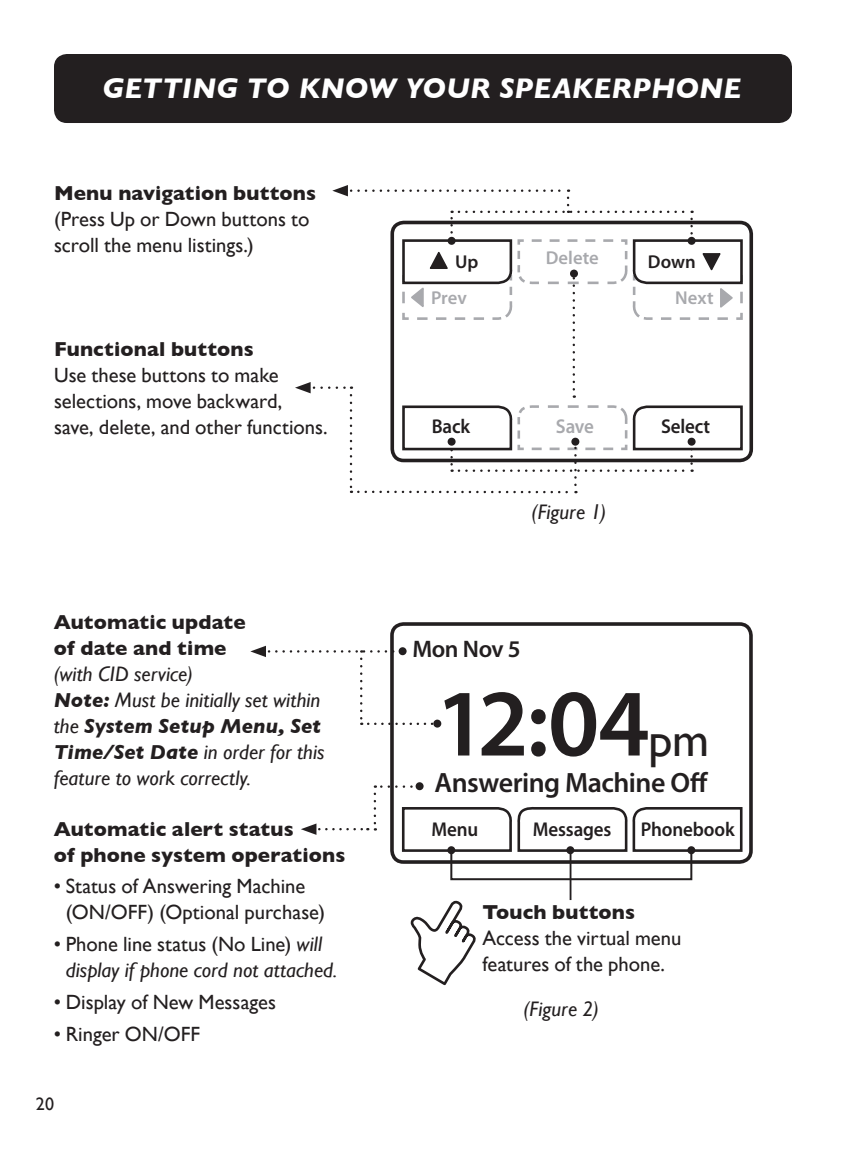
<style>
.page{position:relative;width:864px;height:1152px;background:#fff}
.page>*{position:absolute;margin:0;border:0;box-sizing:border-box;transform-origin:0 0}
.Body_text{font:600 96px "Myriad Pro";color:#231f20}
.Page_Header_Black_Bo{font:italic 700 29px "Gill Sans";letter-spacing:.005em;color:#fff}
.Body_text-2{font:600 28px "Myriad Pro";letter-spacing:-.02em;color:#231f20}
.Body_text-3{font:600 24px "Myriad Pro";letter-spacing:-.015em;color:#231f20}
.Body_text-4{font:italic 21px/26px "Gill Sans";letter-spacing:.005em;color:#231f20}
.Body_text-5{font:20.6px/26px "Gill Sans";color:#231f20}
.Body_text-6{font:700 20.6px/26px "Gill Sans";letter-spacing:.005em;color:#231f20}
.Body_text-7{font:italic 700 20.6px "Gill Sans";letter-spacing:.01em;color:#231f20}
.Body_text-8{font:600 20px "Myriad Pro";letter-spacing:-.01em;color:#231f20;scale:.95 1}
.Body_text-9{font:600 20px "Myriad Pro";color:#a8a9ad;scale:.95 1}
.Body_text-10{font:600 18.6px "Myriad Pro";letter-spacing:.005em;color:#a8a9ad}
.Body_text-11{font:600 18.6px "Myriad Pro";color:#231f20}
.t1{font:18px "Gill Sans";color:#231f20}
.s1{font-weight:700}
.s2{font-weight:700;font-size:20.6px}
.s3{font-weight:400;font-size:21px}
.s4{font-style:italic;font-size:21px}
.s5{font-family:"Gill Sans";font-weight:400;font-size:48px}
</style>
<div class="page">
<div style="left:54px;top:54px;width:738px;height:69px;background:#231f20;border-radius:13px"></div>
<svg style="left:295px;top:185px;width:449px;height:308px"></svg>
<svg style="left:250px;top:646px;width:188px;height:79px"></svg>
<div style="left:399px;top:647px;width:8px;height:8px;background:#231f20;border-radius:50%"></div>
<div style="left:433px;top:720px;width:8px;height:8px;background:#231f20;border-radius:50%"></div>
<div style="left:390px;top:622px;width:363px;height:242px;border:4px solid #231f20;border-radius:12px"></div>
<svg style="left:401px;top:807px;width:342px;height:46px"></svg>
<hr style="left:570px;top:852px;width:1px;height:48px;background:#231f20">
<div style="left:447px;top:846px;width:8px;height:8px;background:#231f20;border-radius:50%"></div>
<div style="left:566px;top:846px;width:8px;height:8px;background:#231f20;border-radius:50%"></div>
<div style="left:687px;top:846px;width:8px;height:8px;background:#231f20;border-radius:50%"></div>
<div style="left:450px;top:850px;width:242px;height:30px;border:2px solid #231f20"></div>
<svg style="left:410px;top:901px;width:66px;height:85px"></svg>
<svg style="left:301px;top:823px;width:67px;height:12px"></svg>
<div style="left:416px;top:782px;width:8px;height:8px;background:#231f20;border-radius:50%"></div>
<svg style="left:375px;top:785px;width:37px;height:3px"></svg>
<svg style="left:374px;top:794px;width:2px;height:37px"></svg>
<p class="Page_Header_Black_Bo" style="left:103px;top:71px;width:640px">GETTING TO KNOW YOUR SPEAKERPHONE</p>
<p class="Body_text-5" style="left:54px;top:180px;width:264px"><span class="s1">Menu navigation buttons </span>(Press Up or Down buttons to scroll the menu listings.)</p>
<p class="Body_text-5" style="left:54px;top:336px;width:275px"><span class="s1">Functional buttons<br></span>Use these buttons to make selections, move backward,<br>save, delete, and other functions.</p>
<p class="Body_text-6" style="left:54px;top:609px;width:193px">Automatic update of date and time</p>
<p class="Body_text-4" style="left:54px;top:661px;width:268px">(with CID service)<br><span class="s2">Note:</span> Must be initially set within</p>
<p class="Body_text-7" style="left:54px;top:714px;width:269px"><span class="s3">the</span> System Setup Menu, Set</p>
<p class="Body_text-4" style="left:54px;top:739px;width:272px"><span class="s2">Time/Set Date</span> in order for this feature to work correctly.</p>
<p class="Body_text-6" style="left:54px;top:815px;width:293px">Automatic alert status<br>of phone system operations</p>
<p class="Body_text-5" style="left:66px;top:873px;width:261px;text-indent:-12px">• Status of Answering Machine (ON/OFF) (Optional purchase)</p>
<p class="Body_text-5" style="left:54px;top:931px;width:270px">• Phone line status (No Line) <span class="s4">will</span></p>
<p class="Body_text-4" style="left:66px;top:957px;width:273px">display if phone cord not attached.</p>
<p class="Body_text-5" style="left:54px;top:989px;width:224px">• Display of New Messages</p>
<p class="Body_text-5" style="left:54px;top:1020px;width:148px">• Ringer ON/OFF</p>
<p class="t1" style="left:36px;top:1094px;width:20px">20</p>
<p class="Body_text-11" style="left:455px;top:250px;width:25px">Up</p>
<p class="Body_text-10" style="left:546px;top:246px;width:55px">Delete</p>
<p class="Body_text-11" style="left:648px;top:250px;width:49px">Down</p>
<p class="Body_text-10" style="left:431px;top:285px;width:37px">Prev</p>
<p class="Body_text-10" style="left:675px;top:285px;width:40px">Next</p>
<p class="Body_text-8" style="left:432px;top:413px;width:42px">Back</p>
<p class="Body_text-8" style="left:661px;top:413px;width:53px">Select</p>
<p class="Body_text-9" style="left:556px;top:413px;width:41px">Save</p>
<p class="Body_text-4" style="left:532px;top:499px;width:76px">(Figure 1)</p>
<p class="Body_text-3" style="left:412px;top:634px;width:110px">Mon Nov 5</p>
<p class="Body_text" style="left:435px;top:662px;width:275px">12:04<span class="s5">pm</span></p>
<p class="Body_text-2" style="left:435px;top:765px;width:275px">Answering Machine Off</p>
<p class="Body_text-8" style="left:431px;top:817px;width:51px">Menu</p>
<p class="Body_text-8" style="left:533px;top:817px;width:84px">Messages</p>
<p class="Body_text-8" style="left:641px;top:817px;width:100px">Phonebook</p>
<p class="Body_text-5" style="left:482px;top:898px;width:201px"><span class="s1">Touch buttons<br></span>Access the virtual menu features of the phone.</p>
<p class="Body_text-4" style="left:524px;top:996px;width:77px">(Figure 2)</p>
</div>
